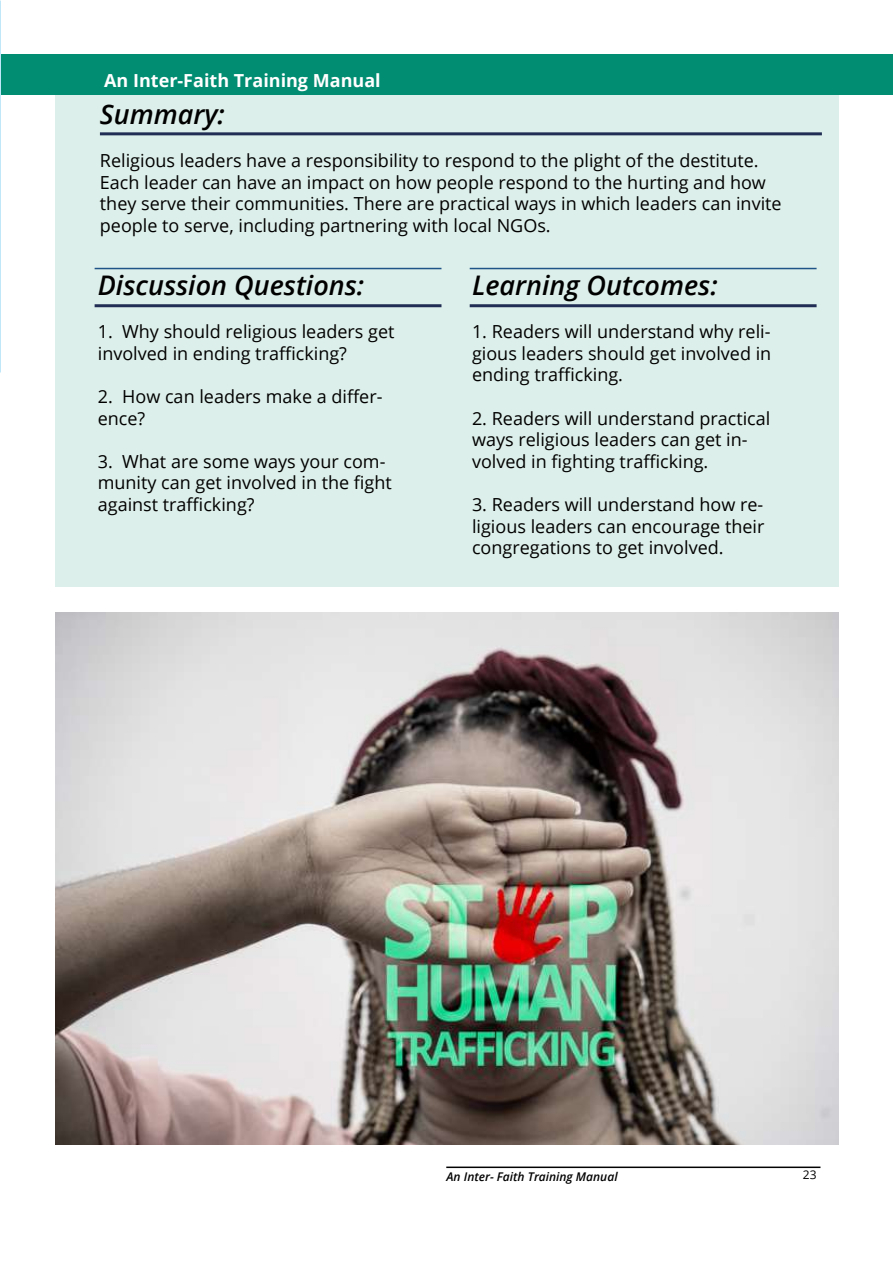
<style>
.page{position:relative;width:893px;height:1263px;background:#fff}
.page>*{position:absolute;margin:0;border:0;box-sizing:border-box;transform-origin:0 0}
.t1{font:italic 600 27px "Open Sans";color:#000}
.t2{font:18px/21.6px "Open Sans";color:#000}
.t3{font:700 18px "Open Sans";color:#fff}
.t4{font:italic 600 12px "Open Sans";color:#000}
.t5{font:12px "Open Sans";color:#000}
</style>
<div class="page">
<hr style="left:446px;top:1166px;width:374px;height:2px;background:#020203">
<img style="left:0;top:1px;width:1px;height:372px">
<div style="left:56px;top:84px;width:783px;height:503px;background:#ddefea"></div>
<img style="left:56px;top:612px;width:783px;height:533px">
<div style="left:2px;top:54px;width:891px;height:41px;background:#008d72"></div>
<hr style="left:95px;top:304px;width:346px;height:3px;background:#212d54">
<hr style="left:95px;top:268px;width:346px;height:1px;background:#1f5488">
<hr style="left:100px;top:132px;width:722px;height:3px;background:#212d54">
<hr style="left:470px;top:304px;width:347px;height:3px;background:#212d54">
<hr style="left:470px;top:268px;width:347px;height:1px;background:#1f5488">
<p class="t3" style="left:104px;top:68px;width:278px">An Inter-Faith Training Manual</p>
<h1 class="t1" style="left:100px;top:95px;width:126px">Summary:</h1>
<p class="t2" style="left:100px;top:149px;width:683px">Religious leaders have a responsibility to respond to the plight of the destitute.<br>Each leader can have an impact on how people respond to the hurting and how they serve their communities. There are practical ways in which leaders can invite people to serve, including partnering with local NGOs.</p>
<h1 class="t1" style="left:98px;top:267px;width:268px">Discussion Questions:</h1>
<p class="t2" style="left:98px;top:320px;width:298px">1. Why should religious leaders get involved in ending trafficking?</p>
<p class="t2" style="left:98px;top:385px;width:286px">2. How can leaders make a differ&shy;ence?</p>
<p class="t2" style="left:98px;top:450px;width:296px">3. What are some ways your com&shy;munity can get involved in the fight against trafficking?</p>
<h1 class="t1" style="left:472px;top:267px;width:247px">Learning Outcomes:</h1>
<p class="t2" style="left:472px;top:320px;width:301px;text-align:justify">1. Readers will understand why reli&shy;gious leaders should get involved in ending trafficking.</p>
<p class="t2" style="left:472px;top:407px;width:300px">2. Readers will understand practical ways religious leaders can get in&shy;volved in fighting trafficking.</p>
<p class="t2" style="left:472px;top:493px;width:294px;text-align:justify">3. Readers will understand how re&shy;ligious leaders can encourage their congregations to get involved.</p>
<p class="t4" style="left:446px;top:1168px;width:173px">An Inter- Faith Training Manual</p>
<p class="t5" style="left:803px;top:1167px;width:15px">23</p>
</div>
